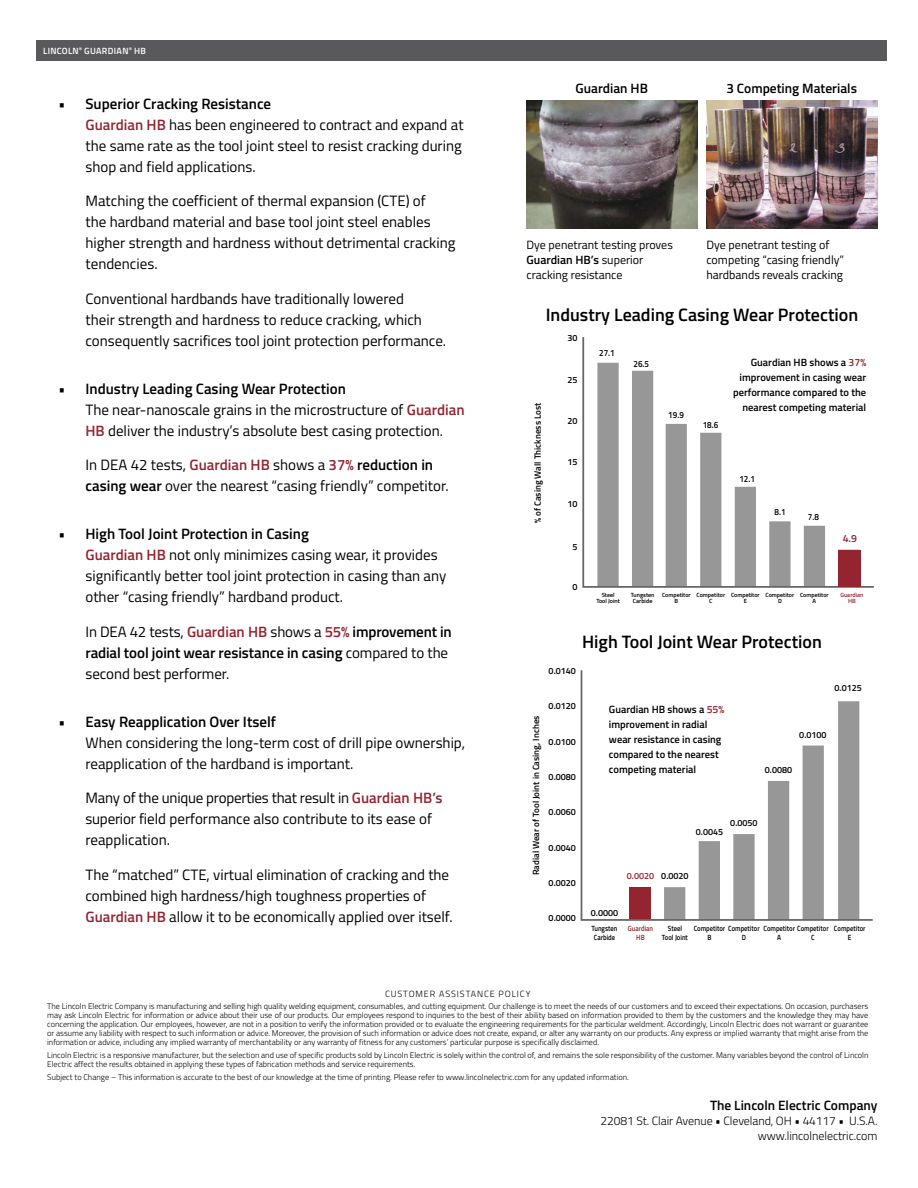
<style>
.page{position:relative;width:918px;height:1188px;background:#fff}
.page>*{position:absolute;margin:0;border:0;box-sizing:border-box;transform-origin:0 0}
.t1{font:600 18px "Titillium";color:#000}
.t2{font:15px/21px "Titillium";color:#000}
.t3{font:600 15px "Titillium";color:#000}
.t4{font:600 13.5px "Titillium";color:#000}
.t5{font:12px/15px "Titillium";color:#000}
.t6{font:300 12px/15px "Titillium";letter-spacing:-.005em;color:#000;text-align:right}
.t7{font:600 10.5px/15px "Titillium";color:#000;text-align:right}
.t8{font:600 10.5px "Titillium";color:#932430}
.t9{font:600 9px "Titillium";color:#000}
.t10{font:600 9px "Titillium";color:#000;scale:.9 1}
.t11{font:300 9px "Titillium";letter-spacing:.1em;color:#000}
.t12{font:600 9px "Titillium";letter-spacing:.03em;color:#fff}
.t13{font:600 9px "Titillium";color:#932430}
.t14{font:300 8.25px/9px "Titillium";color:#000;text-align:justify}
.t15{font:600 7.5px/9px "Titillium";color:#000;text-align:center;scale:.88 1}
.t16{font:600 7.5px/9px "Titillium";color:#932430;text-align:center;scale:.88 1}
.t17{font:600 6px/6px "Titillium";color:#000;text-align:center}
.t18{font:600 6px/6px "Titillium";color:#932430;text-align:center}
.s1{font-weight:600}
.s2{font-weight:600;color:#932430}
.s3{color:#932430}
.s4{color:#000}
</style>
<div class="page">
<img style="left:526px;top:100px;width:172px;height:129px">
<img style="left:706px;top:100px;width:172px;height:128px">
<img style="left:582px;top:337px;width:292px;height:251px">
<img style="left:580px;top:670px;width:293px;height:251px">
<div style="left:37px;top:40px;width:850px;height:21px;background:#59595b"></div>
<div style="left:630px;top:887px;width:21px;height:32px;background:#932430"></div>
<div style="left:839px;top:550px;width:22px;height:36px;background:#932430"></div>
<p class="t12" style="left:43px;top:44px;width:104px">LINCOLN<sup>®</sup> GUARDIAN<sup>®</sup> HB</p>
<h2 class="t2" style="left:86px;top:92px;width:380px;text-indent:-27px"><span class="s1">• Superior Cracking Resistance<br></span><span class="s2">Guardian HB</span> has been engineered to contract and expand at the same rate as the tool joint steel to resist cracking during shop and field applications.</h2>
<h2 class="t2" style="left:86px;top:190px;width:371px">Matching the coefficient of thermal expansion (CTE) of<br>the hardband material and base tool joint steel enables higher strength and hardness without detrimental cracking tendencies.</h2>
<h2 class="t2" style="left:86px;top:287px;width:362px">Conventional hardbands have traditionally lowered<br>their strength and hardness to reduce cracking, which consequently sacrifices tool joint protection performance.</h2>
<h2 class="t2" style="left:86px;top:377px;width:381px;text-indent:-27px"><span class="s1">• Industry Leading Casing Wear Protection<br></span>The near-nanoscale grains in the microstructure of <span class="s2">Guardian<br>HB</span> deliver the industry’s absolute best casing protection.</h2>
<h2 class="t2" style="left:86px;top:454px;width:365px">In DEA 42 tests, <span class="s2">Guardian HB</span> shows a <span class="s2">37%</span> <span class="s1">reduction in casing wear</span> over the nearest “casing friendly” competitor.</h2>
<h2 class="t2" style="left:86px;top:523px;width:362px;text-indent:-27px"><span class="s1">• High Tool Joint Protection in Casing<br></span><span class="s2">Guardian HB</span> not only minimizes casing wear, it provides significantly better tool joint protection in casing than any other “casing friendly” hardband product.</h2>
<h2 class="t2" style="left:86px;top:620px;width:368px">In DEA 42 tests, <span class="s2">Guardian HB</span> shows a <span class="s2">55%</span> <span class="s1">improvement in radial tool joint wear resistance in casing</span> compared to the second best performer.</h2>
<h2 class="t3" style="left:58px;top:710px;width:219px">• Easy Reapplication Over Itself</h2>
<h2 class="t2" style="left:86px;top:731px;width:381px">When considering the long-term cost of drill pipe ownership, reapplication of the hardband is important.</h2>
<h2 class="t2" style="left:86px;top:787px;width:359px">Many of the unique properties that result in <span class="s2">Guardian HB’s </span>superior field performance also contribute to its ease of reapplication.</h2>
<h2 class="t2" style="left:86px;top:863px;width:369px">The “matched” CTE, virtual elimination of cracking and the combined high hardness/high toughness properties of<br><span class="s2">Guardian HB</span> allow it to be economically applied over itself.</h2>
<h3 class="t4" style="left:576px;top:78px;width:74px">Guardian HB</h3>
<h3 class="t4" style="left:726px;top:78px;width:132px">3 Competing Materials</h3>
<h3 class="t5" style="left:526px;top:237px;width:148px">Dye penetrant testing proves<br><span class="s1">Guardian HB’s</span> superior cracking resistance</h3>
<h3 class="t5" style="left:706px;top:237px;width:139px">Dye penetrant testing of competing “casing friendly” hardbands reveals cracking</h3>
<h1 class="t1" style="left:546px;top:301px;width:314px">Industry Leading Casing Wear Protection</h1>
<p class="t9" style="left:531px;top:523px;width:122px;rotate:-90deg">% of Casing Wall Thickness Lost</p>
<p class="t9" style="left:567px;top:331px;width:12px">30</p>
<p class="t9" style="left:567px;top:373px;width:12px">25</p>
<p class="t9" style="left:567px;top:414px;width:12px">20</p>
<p class="t9" style="left:567px;top:455px;width:12px">15</p>
<p class="t9" style="left:567px;top:497px;width:12px">10</p>
<p class="t9" style="left:572px;top:540px;width:7px">5</p>
<p class="t9" style="left:572px;top:580px;width:7px">0</p>
<p class="t10" style="left:599px;top:346px;width:19px">27.1</p>
<p class="t10" style="left:634px;top:357px;width:19px">26.5</p>
<p class="t10" style="left:668px;top:408px;width:19px">19.9</p>
<p class="t10" style="left:703px;top:418px;width:19px">18.6</p>
<p class="t7" style="left:733px;top:355px;width:135px">Guardian HB shows a <span class="s3">37% </span>improvement in casing wear performance compared to the nearest competing material</p>
<p class="t10" style="left:739px;top:472px;width:19px">12.1</p>
<p class="t10" style="left:775px;top:505px;width:14px">8.1</p>
<p class="t10" style="left:808px;top:510px;width:14px">7.8</p>
<p class="t8" style="left:843px;top:530px;width:16px">4.9</p>
<p class="t17" style="left:596px;top:592px;width:25px">Steel<br>Tool Joint</p>
<p class="t18" style="left:840px;top:592px;width:25px">Guardian<br>HB</p>
<p class="t17" style="left:662px;top:592px;width:30px">Competitor<br>B</p>
<p class="t17" style="left:766px;top:592px;width:30px">Competitor<br>D</p>
<p class="t17" style="left:800px;top:592px;width:30px">Competitor<br>A</p>
<p class="t17" style="left:697px;top:592px;width:30px">Competitor<br>C</p>
<p class="t17" style="left:731px;top:592px;width:30px">Competitor<br>E</p>
<p class="t17" style="left:631px;top:592px;width:25px">Tungsten<br>Carbide</p>
<h1 class="t1" style="left:582px;top:628px;width:241px">High Tool Joint Wear Protection</h1>
<p class="t9" style="left:549px;top:664px;width:29px">0.0140</p>
<p class="t9" style="left:549px;top:699px;width:29px">0.0120</p>
<p class="t9" style="left:529px;top:875px;width:161px;rotate:-90deg">Radial Wear of Tool Joint in Casing, Inches</p>
<p class="t9" style="left:549px;top:735px;width:29px">0.0100</p>
<p class="t9" style="left:549px;top:770px;width:29px">0.0080</p>
<p class="t9" style="left:549px;top:805px;width:29px">0.0060</p>
<p class="t9" style="left:549px;top:841px;width:29px">0.0040</p>
<p class="t9" style="left:549px;top:876px;width:29px">0.0020</p>
<p class="t9" style="left:549px;top:911px;width:29px">0.0000</p>
<p class="t7" style="left:609px;top:701px;width:117px;text-align:left">Guardian HB shows a <span class="s3">55% </span>improvement in radial wear resistance in casing compared to the nearest competing material</p>
<p class="t9" style="left:835px;top:681px;width:29px">0.0125</p>
<p class="t9" style="left:799px;top:728px;width:29px">0.0100</p>
<p class="t9" style="left:765px;top:763px;width:29px">0.0080</p>
<p class="t9" style="left:730px;top:816px;width:29px">0.0050</p>
<p class="t9" style="left:696px;top:825px;width:29px">0.0045</p>
<p class="t13" style="left:627px;top:869px;width:63px">0.0020 <span class="s4">0.0020</span></p>
<p class="t9" style="left:591px;top:906px;width:29px">0.0000</p>
<p class="t15" style="left:591px;top:924px;width:31px">Tungsten<br>Carbide</p>
<p class="t16" style="left:628px;top:924px;width:30px">Guardian<br>HB</p>
<p class="t15" style="left:707px;top:924px;width:61px;text-align:left;text-indent:-14px">Competitor Competitor<br>B</p>
<p class="t15" style="left:662px;top:924px;width:31px">Steel<br>Tool Joint</p>
<p class="t15" style="left:742px;top:933px;width:6px">D</p>
<p class="t15" style="left:777px;top:924px;width:60px;text-align:left;text-indent:-14px">Competitor Competitor<br>A</p>
<p class="t15" style="left:811px;top:933px;width:6px">C</p>
<p class="t15" style="left:834px;top:924px;width:37px">Competitor<br>E</p>
<p class="t11" style="left:385px;top:987px;width:147px">CUSTOMER ASSISTANCE POLICY</p>
<p class="t14" style="left:47px;top:1002px;width:823px">The Lincoln Electric Company is manufacturing and selling high quality welding equipment, consumables, and cutting equipment. Our challenge is to meet the needs of our customers and to exceed their expectations. On occasion, purchasers may ask Lincoln Electric for information or advice about their use of our products. Our employees respond to inquiries to the best of their ability based on information provided to them by the customers and the knowledge they may have concerning the application. Our employees, however, are not in a position to verify the information provided or to evaluate the engineering requirements for the particular weldment. Accordingly, Lincoln Electric does not warrant or guarantee or assume any liability with respect to such information or advice. Moreover, the provision of such information or advice does not create, expand, or alter any warranty on our products. Any express or implied warranty that might arise from the information or advice, including any implied warranty of merchantability or any warranty of fitness for any customers’ particular purpose is specifically disclaimed.</p>
<p class="t14" style="left:47px;top:1050px;width:823px">Lincoln Electric is a responsive manufacturer, but the selection and use of specific products sold by Lincoln Electric is solely within the control of, and remains the sole responsibility of the customer. Many variables beyond the control of Lincoln<br>Electric affect the results obtained in applying these types of fabrication methods and service requirements.</p>
<p class="t14" style="left:47px;top:1072px;width:583px">Subject to Change – This information is accurate to the best of our knowledge at the time of printing. Please refer to www.lincolnelectric.com for any updated information.</p>
<h3 class="t4" style="left:710px;top:1096px;width:169px">The Lincoln Electric Company</h3>
<h3 class="t6" style="left:601px;top:1113px;width:278px">22081 St. Clair Avenue • Cleveland, OH • 44117 • U.S.A. www.lincolnelectric.com</h3>
</div>
